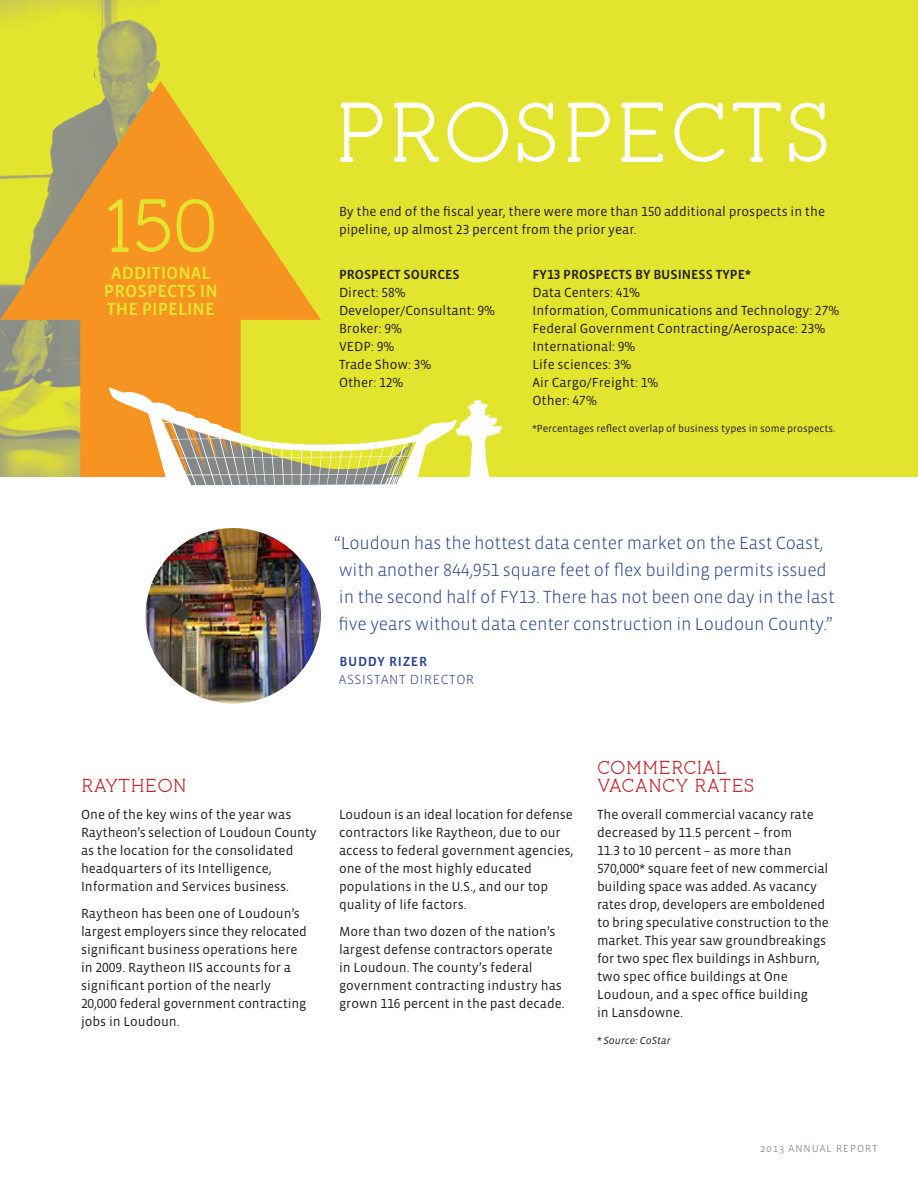
<style>
.page{position:relative;width:918px;height:1188px;background:#fff}
.page>*{position:absolute;margin:0;border:0;box-sizing:border-box;transform-origin:0 0}
.t1{font:81px "pironv 2";color:#fff}
.t2{font:72px "pironv 2";color:#e3e42d}
.t3{font:300 18px/27px "Vista Sans OT";letter-spacing:-.01em;color:#29438f}
.t4{font:500 18px/18px "Vista Sans OT";color:#e3e42d;text-align:center}
.t5{font:18px/18px "pironv 2";color:#c1272c}
.t6{font:13.5px/18px "Vista Sans OT";color:#221e1f}
.t7{font:500 13.5px "Vista Sans OT";color:#221e1f}
.t8{font:300 13.5px "Vista Sans OT";letter-spacing:.05em;color:#29438f}
.t9{font:500 13.5px "Vista Sans OT";color:#29438f}
.t10{font:10.5px "Vista Sans OT";color:#221e1f}
.t11{font:300 10.5px "Vista Sans OT";letter-spacing:.1em;color:#767070}
.t12{font:italic 10.5px "Vista Sans OT";color:#221e1f}
</style>
<div class="page">
<div style="left:0;top:0;width:918px;height:477px;background:#e3e42d"></div>
<img style="left:0;top:0;width:160px;height:81px">
<svg style="left:0;top:81px;width:321px;height:306px"></svg>
<img style="left:146px;top:528px;width:175px;height:175px;border-radius:88px">
<svg style="left:0;top:387px;width:502px;height:99px"></svg>
<h2 class="t2" style="left:104px;top:184px;width:115px">150</h2>
<h3 class="t4" style="left:104px;top:264px;width:19px">ADDITIONAL<br>PROSP</h3>
<h3 class="t4" style="left:107px;top:282px;width:109px;text-align:left;text-indent:50px">ECTS IN<br>THE PIPELIN E</h3>
<h1 class="t1" style="left:333px;top:85px;width:500px">PROSPECTS</h1>
<p class="t6" style="left:339px;top:203px;width:488px">By the end of the fiscal year, there were more than 150 additional prospects in the pipeline, up almost 23 percent from the prior year.</p>
<p class="t7" style="left:339px;top:268px;width:122px">PROSPECT SOURCES</p>
<p class="t6" style="left:339px;top:284px;width:158px">Direct: 58%<br>Developer/Consultant: 9%<br>Broker: 9%<br>VEDP: 9%<br>Trade Show: 3%<br>Other: 12%</p>
<p class="t7" style="left:533px;top:267px;width:220px">FY13 PROSPECTS BY BUSINESS TYPE*</p>
<p class="t6" style="left:533px;top:284px;width:308px">Data Centers: 41%<br>Information, Communications and Technology: 27%<br>Federal Government Contracting/Aerospace: 23%<br>International: 9%<br>Life sciences: 3%<br>Air Cargo/Freight: 1%<br>Other: 47%</p>
<p class="t10" style="left:533px;top:423px;width:304px">*Percentages reflect overlap of business types in some prospects.</p>
<p class="t3" style="left:334px;top:530px;width:502px">“Loudoun has the hottest data center market on the East Coast, with another 844,951 square feet of flex building permits issued in the second half of FY13. There has not been one day in the last five years without data center construction in Loudoun County.”</p>
<p class="t9" style="left:340px;top:655px;width:10px">BUDDY</p>
<p class="t9" style="left:389px;top:655px;width:38px">RIZER</p>
<p class="t8" style="left:339px;top:673px;width:111px">ASSISTANT Di recto</p>
<p class="t8" style="left:466px;top:673px;width:9px">r</p>
<h3 class="t5" style="left:81px;top:776px;width:107px">RAYTHEON</h3>
<p class="t6" style="left:81px;top:806px;width:237px">One of the key wins of the year was Raytheon’s selection of Loudoun County as the location for the consolidated headquarters of its Intelligence, Information and Services business.</p>
<p class="t6" style="left:81px;top:905px;width:227px">Raytheon has been one of Loudoun’s largest employers since they relocated significant business operations here in 2009. Raytheon IIS accounts for a significant portion of the nearly 20,000 federal government contracting jobs in Loudoun.</p>
<p class="t6" style="left:339px;top:806px;width:236px">Loudoun is an ideal location for defense contractors like Raytheon, due to our access to federal government agencies, one of the most highly educated populations in the U.S., and our top quality of life factors.</p>
<p class="t6" style="left:339px;top:923px;width:227px">More than two dozen of the nation’s largest defense contractors operate in Loudoun. The county’s federal government contracting industry has grown 116 percent in the past decade.</p>
<h3 class="t5" style="left:597px;top:758px;width:159px">COMMERCIAL<br>VACANCY RATES</h3>
<p class="t6" style="left:597px;top:806px;width:234px">The overall commercial vacancy rate decreased by 11.5 percent – from<br>11.3 to 10 percent – as more than 570,000* square feet of new commercial building space was added. As vacancy rates drop, developers are emboldened to bring speculative construction to the market. This year saw groundbreakings for two spec flex buildings in Ashburn, two spec office buildings at One Loudoun, and a spec office building<br>in Lansdowne.</p>
<p class="t12" style="left:597px;top:1035px;width:75px">* Source: CoStar</p>
<p class="t11" style="left:760px;top:1143px;width:119px">2013 ANNUAL RE PORT</p>
</div>
